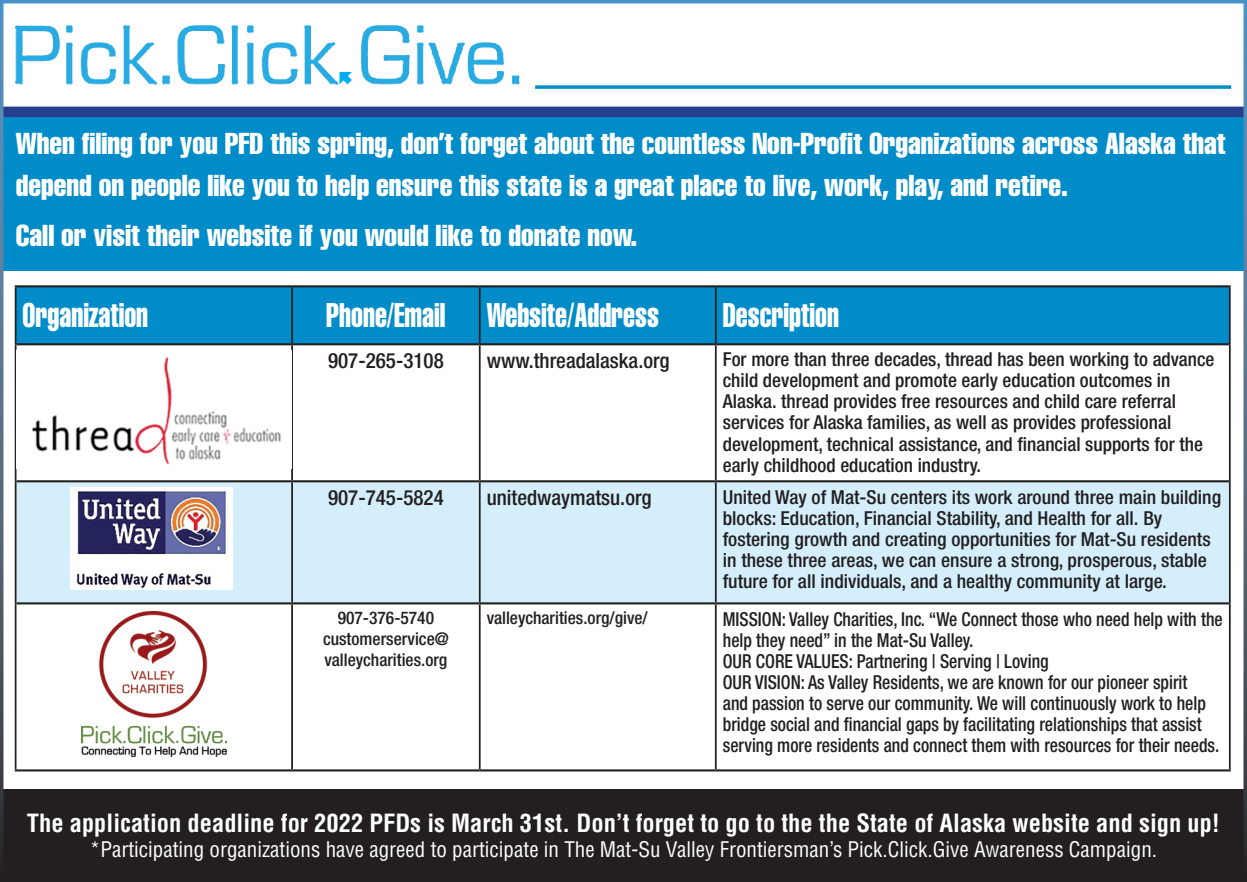
<style>
.page{position:relative;width:1247px;height:882px;background:#fff}
.page>*{position:absolute;margin:0;border:0;box-sizing:border-box;transform-origin:0 0}
.t1{font:33.6px "Helvetica LT Std Comp";color:#fff;scale:.83 1}
.t2{font:29.75px/42px "Helvetica LT Std Comp";color:#fff}
.t3{font:700 condensed 24.5px "Helvetica LT Std";color:#fff}
.t4{font:condensed 21px "Helvetica LT Std";color:#fff}
.t5{font:500 condensed 21px "Helvetica Neue LT Std";color:#231f20}
.t6{font:500 condensed 19.25px/21px "Helvetica Neue LT Std";color:#231f20}
.t7{font:500 condensed 19.25px/21px "Helvetica Neue LT Std";color:#231f20;scale:.92 1}
.t8{font:500 condensed 17.5px/21px "Helvetica Neue LT Std";color:#231f20;text-align:center}
</style>
<div class="page">
<img style="left:0;top:0;width:1246px;height:882px">
<svg style="left:7px;top:283px;width:17px;height:17px"></svg>
<svg style="left:1222px;top:283px;width:17px;height:17px"></svg>
<svg style="left:535px;top:85px;width:695px;height:4px;background:#1f9acf"></svg>
<img style="left:16px;top:24px;width:504px;height:61px">
<div style="left:340px;top:72px;width:12px;height:14px;background:#fff"></div>
<svg style="left:339px;top:72px;width:13px;height:12px"></svg>
<div style="left:16px;top:287px;width:1212px;height:56px;background:#008cc9"></div>
<svg style="left:16px;top:345px;width:1212px;height:424px"></svg>
<div style="left:16px;top:482px;width:1212px;height:120px;background:#d4effb"></div>
<hr style="left:15px;top:285px;width:277px;height:2px;background:#231f20">
<hr style="left:292px;top:285px;width:187px;height:2px;background:#231f20">
<hr style="left:479px;top:285px;width:236px;height:2px;background:#231f20">
<hr style="left:715px;top:285px;width:515px;height:2px;background:#231f20">
<hr style="left:16px;top:343px;width:276px;height:2px;background:#231f20">
<hr style="left:292px;top:343px;width:187px;height:2px;background:#231f20">
<hr style="left:479px;top:343px;width:236px;height:2px;background:#231f20">
<hr style="left:715px;top:343px;width:513px;height:2px;background:#231f20">
<hr style="left:16px;top:480px;width:276px;height:2px;background:#231f20">
<hr style="left:292px;top:480px;width:187px;height:2px;background:#231f20">
<hr style="left:479px;top:480px;width:236px;height:2px;background:#231f20">
<hr style="left:715px;top:480px;width:513px;height:2px;background:#231f20">
<hr style="left:16px;top:602px;width:276px;height:2px;background:#231f20">
<hr style="left:292px;top:602px;width:187px;height:2px;background:#231f20">
<hr style="left:479px;top:602px;width:236px;height:2px;background:#231f20">
<hr style="left:715px;top:602px;width:513px;height:2px;background:#231f20">
<hr style="left:15px;top:769px;width:277px;height:2px;background:#231f20">
<hr style="left:292px;top:769px;width:187px;height:2px;background:#231f20">
<hr style="left:479px;top:769px;width:236px;height:2px;background:#231f20">
<hr style="left:715px;top:769px;width:515px;height:2px;background:#231f20">
<hr style="left:15px;top:287px;width:1px;height:57px;background:#231f20">
<hr style="left:291px;top:287px;width:2px;height:56px;background:#231f20">
<hr style="left:478px;top:287px;width:2px;height:56px;background:#231f20">
<hr style="left:714px;top:287px;width:2px;height:56px;background:#231f20">
<hr style="left:1228px;top:287px;width:2px;height:57px;background:#231f20">
<hr style="left:15px;top:344px;width:1px;height:137px;background:#231f20">
<hr style="left:291px;top:345px;width:2px;height:135px;background:#231f20">
<hr style="left:478px;top:345px;width:2px;height:135px;background:#231f20">
<hr style="left:714px;top:345px;width:2px;height:135px;background:#231f20">
<hr style="left:1228px;top:344px;width:2px;height:137px;background:#231f20">
<hr style="left:15px;top:481px;width:1px;height:122px;background:#231f20">
<hr style="left:291px;top:482px;width:2px;height:120px;background:#231f20">
<hr style="left:478px;top:482px;width:2px;height:120px;background:#231f20">
<hr style="left:714px;top:482px;width:2px;height:120px;background:#231f20">
<hr style="left:1228px;top:481px;width:2px;height:122px;background:#231f20">
<hr style="left:15px;top:603px;width:1px;height:166px;background:#231f20">
<hr style="left:291px;top:604px;width:2px;height:165px;background:#231f20">
<hr style="left:478px;top:604px;width:2px;height:165px;background:#231f20">
<hr style="left:714px;top:604px;width:2px;height:165px;background:#231f20">
<hr style="left:1228px;top:603px;width:2px;height:166px;background:#231f20">
<img style="left:16px;top:351px;width:275px;height:118px">
<img style="left:71px;top:488px;width:162px;height:102px">
<img style="left:81px;top:612px;width:145px;height:145px">
<h2 class="t2" style="left:16px;top:123px;width:1210px">When filing for you PFD this spring, don’t forget about the countless Non-Profit Organizations across Alaska that depend on people like you to help ensure this state is a great place to live, work, play, and retire.</h2>
<h2 class="t2" style="left:16px;top:214px;width:623px">Call or visit their website if you would like to donate now.</h2>
<h1 class="t1" style="left:23px;top:296px;width:153px">Organization</h1>
<h1 class="t1" style="left:326px;top:296px;width:402px">Phone/Email Website/Address</h1>
<h1 class="t1" style="left:722px;top:296px;width:141px">Description</h1>
<p class="t5" style="left:328px;top:353px;width:117px">907-265-3108</p>
<p class="t5" style="left:486px;top:353px;width:184px">www.threadalaska.org</p>
<p class="t6" style="left:722px;top:351px;width:493px">For more than three decades, thread has been working to advance child development and promote early education outcomes in Alaska. thread provides free resources and child care referral services for Alaska families, as well as provides professional development, technical assistance, and financial supports for the early childhood education industry.</p>
<p class="t5" style="left:328px;top:490px;width:117px">907-745-5824</p>
<p class="t5" style="left:486px;top:490px;width:166px">unitedwaymatsu.org</p>
<p class="t6" style="left:722px;top:488px;width:500px">United Way of Mat-Su centers its work around three main building blocks: Education, Financial Stability, and Health for all. By fostering growth and creating opportunities for Mat-Su residents in these three areas, we can ensure a strong, prosperous, stable future for all individuals, and a healthy community at large.</p>
<p class="t8" style="left:323px;top:609px;width:127px">907-376-5740 customerservice@ valleycharities.org</p>
<p class="t8" style="left:486px;top:609px;width:162px">valleycharities.org/give/</p>
<p class="t7" style="left:722px;top:610px;width:545px">MISSION: Valley Charities, Inc. “We Connect those who need help with the help they need” in the Mat-Su Valley.<br>OUR CORE VALUES: Partnering | Serving | Loving<br>OUR VISION: As Valley Residents, we are known for our pioneer spirit<br>and passion to serve our community. We will continuously work to help bridge social and financial gaps by facilitating relationships that assist serving more residents and connect them with resources for their needs.</p>
<p class="t3" style="left:27px;top:813px;width:1194px">The application deadline for 2022 PFDs is March 31st. Don’t forget to go to the the State of Alaska website and sign up!</p>
<p class="t4" style="left:90px;top:841px;width:1068px">*Participating organizations have agreed to participate in The Mat-Su Valley Frontiersman’s Pick.Click.Give Awareness Campaign.</p>
</div>
